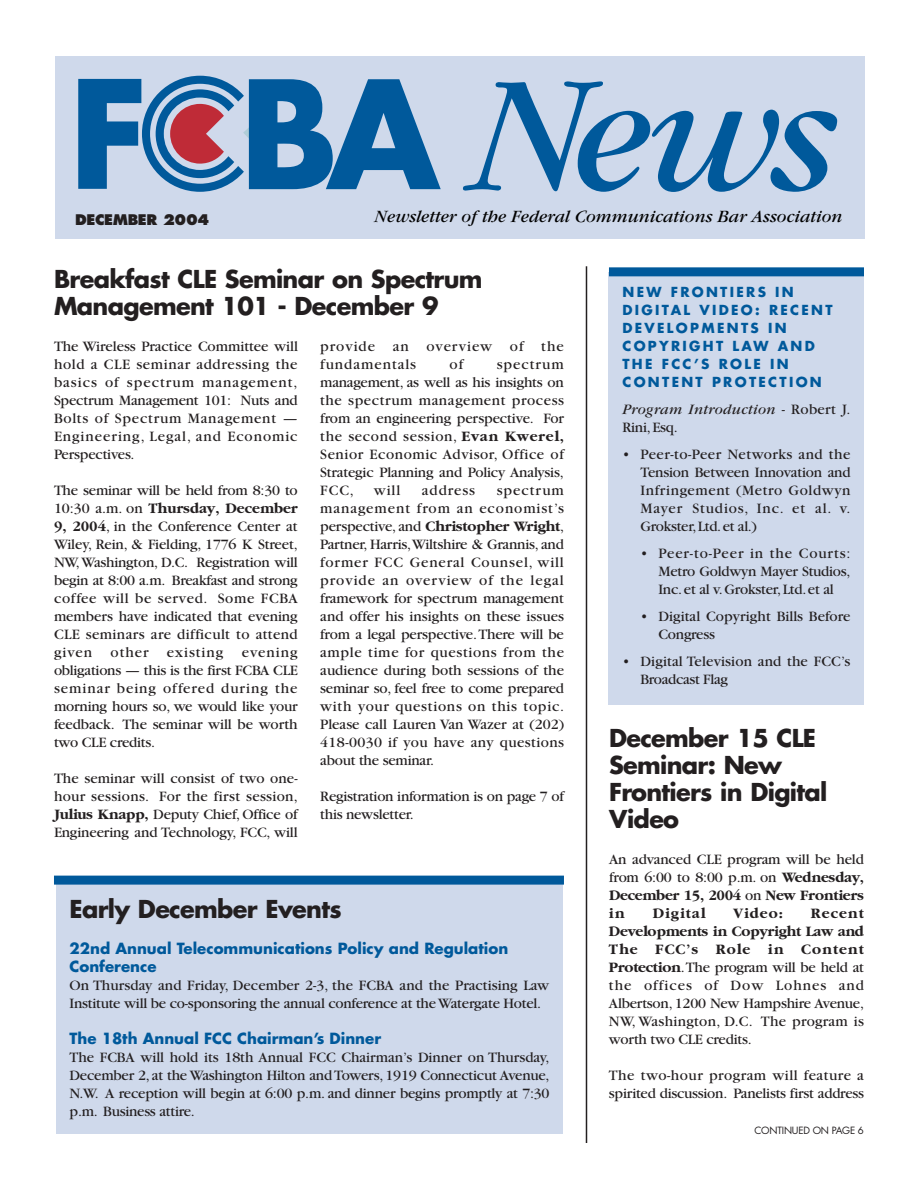
<style>
.page{position:relative;width:918px;height:1188px;background:#fff}
.page>*{position:absolute;margin:0;border:0;box-sizing:border-box;transform-origin:0 0}
.t1{font:700 24px/27px "Futura";letter-spacing:-.03em;color:#231f20}
.t2{font:italic 18px "Garamond";color:#000}
.t3{font:15px/18px "Garamond";letter-spacing:-.01em;color:#231f20;text-align:justify}
.t4{font:700 15px/18px "Futura";color:#00599b}
.t5{font:15px/18px "Garamond";letter-spacing:.01em;color:#231f20}
.t6{font:italic 15px/18px "Garamond";letter-spacing:.02em;color:#231f20}
.t7{font:15px/18px "Garamond";letter-spacing:.06em;color:#231f20}
.t8{font:700 15px "Garamond";letter-spacing:.065em;color:#231f20}
.t9{font:15px "Garamond";letter-spacing:.065em;color:#231f20}
.t10{font:800 14.25px "Futura";letter-spacing:-.025em;color:#231f20}
.t11{font:700 13.5px/18px "Futura";letter-spacing:.17em;color:#00599b}
.t12{font:9.75px "Futura";letter-spacing:-.02em;color:#231f20}
.s1{font-weight:700}
.s2{font-style:normal}
</style>
<div class="page">
<div style="left:55px;top:56px;width:810px;height:183px;background:#cfd9eb"></div>
<svg style="left:78px;top:76px;width:363px;height:116px"></svg>
<svg style="left:463px;top:81px;width:374px;height:111px"></svg>
<hr style="left:586px;top:266px;width:1px;height:877px;background:#231f20">
<div style="left:56px;top:879px;width:507px;height:255px;background:#cfd9eb"></div>
<div style="left:54px;top:876px;width:510px;height:9px;background:#00599b"></div>
<div style="left:609px;top:272px;width:255px;height:433px;background:#cfd9eb"></div>
<div style="left:609px;top:267px;width:255px;height:9px;background:#00599b"></div>
<p class="t10" style="left:75px;top:213px;width:136px">DECEMBER 2004</p>
<p class="t2" style="left:375px;top:211px;width:469px">Newsletter of the Federal Communications Bar Association</p>
<h1 class="t1" style="left:54px;top:268px;width:430px">Breakfast CLE Seminar on Spectrum<br>Management 101 - December 9</h1>
<p class="t3" style="left:54px;top:339px;width:245px">The Wireless Practice Committee will hold a CLE seminar addressing the basics of spectrum management, Spectrum Management 101: Nuts and Bolts of Spectrum Management — Engineering, Legal, and Economic Perspectives.</p>
<p class="t3" style="left:54px;top:483px;width:245px">The seminar will be held from 8:30 to 10:30 a.m. on <span class="s1">Thursday, December 9, 2004</span>, in the Conference Center at Wiley, Rein, &amp; Fielding, 1776 K Street, NW,Washington, D.C. Registration will begin at 8:00 a.m. Breakfast and strong coffee will be served. Some FCBA members have indicated that evening CLE seminars are difficult to attend given other existing evening obligations — this is the first FCBA CLE seminar being offered during the morning hours so, we would like your feedback. The seminar will be worth two CLE credits.</p>
<p class="t3" style="left:54px;top:771px;width:245px">The seminar will consist of two one&shy;hour sessions. For the first session, <span class="s1">Julius Knapp,</span> Deputy Chief, Office of Engineering and Technology, FCC, will</p>
<p class="t7" style="left:320px;top:339px;width:245px">provide an overview of the fundamentals</p>
<p class="t3" style="left:450px;top:357px;width:15px">of</p>
<p class="t3" style="left:320px;top:357px;width:245px;text-indent:176px">spectrum management, as well as his insights on the spectrum management process from an engineering perspective. For the second session, <span class="s1">Evan Kwerel, </span>Senior Economic Advisor, Office of Strategic Planning and Policy Analysis, FCC,</p>
<p class="t3" style="left:374px;top:483px;width:28px">will</p>
<p class="t9" style="left:422px;top:485px;width:55px">address</p>
<p class="t3" style="left:320px;top:483px;width:245px;text-indent:176px">spectrum management from an economist’s perspective, and <span class="s1">Christopher Wright</span>, Partner, Harris,Wiltshire &amp; Grannis, and former FCC General Counsel, will provide an overview of the legal framework for spectrum management and offer his insights on these issues from a legal perspective.There will be ample time for questions from the audience during both sessions of the seminar so, feel free to come prepared with your questions on this topic.<br>Please call Lauren Van Wazer at (202)<br>418-0030 if you have any questions about the seminar.</p>
<p class="t3" style="left:320px;top:789px;width:245px">Registration information is on page 7 of this newsletter.</p>
<h1 class="t1" style="left:70px;top:898px;width:274px">Early December Events</h1>
<p class="t4" style="left:70px;top:941px;width:440px">22nd Annual Telecommunications Policy and Regulation<br>Conference</p>
<p class="t3" style="left:70px;top:978px;width:481px">On Thursday and Friday, December 2-3, the FCBA and the Practising Law<br>Institute will be co-sponsoring the annual conference at the Watergate Hotel.</p>
<p class="t4" style="left:70px;top:1031px;width:313px">The 18th Annual FCC Chairman’s Dinner</p>
<p class="t3" style="left:70px;top:1050px;width:482px">The FCBA will hold its 18th Annual FCC Chairman’s Dinner on Thursday, December 2, at the Washington Hilton and Towers, 1919 Connecticut Avenue, N.W. A reception will begin at 6:00 p.m. and dinner begins promptly at 7:30 p.m. Business attire.</p>
<p class="t11" style="left:622px;top:284px;width:212px">NEW FRONTIERS IN<br>DIGITAL VIDEO: RECENT<br>DEVELOPMENTS IN<br>COPYRIGHT LAW AND<br>THE FCC’S ROLE IN<br>CONTENT PROTECTION</p>
<p class="t6" style="left:622px;top:402px;width:230px">Program Introduction <span class="s2">- Robert J.<br>Rini,Esq.</span></p>
<p class="t3" style="left:640px;top:447px;width:212px;text-indent:-18px">• Peer-to-Peer Networks and the Tension Between Innovation and Infringement (Metro Goldwyn Mayer Studios, Inc. et al. v.<br>Grokster,Ltd.et al.)</p>
<p class="t3" style="left:658px;top:546px;width:194px;text-indent:-18px">• Peer-to-Peer in the Courts:<br>Metro Goldwyn Mayer Studios, Inc.et al v.Grokster,Ltd.et al</p>
<p class="t3" style="left:658px;top:609px;width:193px;text-indent:-18px">• Digital Copyright Bills Before<br>Congress</p>
<p class="t5" style="left:640px;top:654px;width:211px;text-indent:-18px">• Digital Television and the FCC’s<br>Broadcast Flag</p>
<h1 class="t1" style="left:609px;top:727px;width:220px">December 15 CLE<br>Seminar: New<br>Frontiers in Digital<br>Video</h1>
<p class="t3" style="left:609px;top:852px;width:257px">An advanced CLE program will be held from 6:00 to 8:00 p.m. on <span class="s1">Wednesday, December 15, 2004</span> on <span class="s1">New Frontiers in</span></p>
<p class="t8" style="left:653px;top:907px;width:54px">Digital</p>
<p class="t8" style="left:734px;top:907px;width:51px">Video:</p>
<p class="t3" style="left:609px;top:906px;width:257px;text-indent:202px"><span class="s1">Recent Developments in Copyright Law and The FCC’s Role in Content Protection</span>.The program will be held at the offices of Dow Lohnes and Albertson, 1200 New Hampshire Avenue, NW, Washington, D.C. The program is worth two CLE credits.</p>
<p class="t3" style="left:609px;top:1068px;width:257px">The two-hour program will feature a spirited discussion. Panelists first address</p>
<p class="t12" style="left:755px;top:1126px;width:111px">CONTINUED ON PAGE 6</p>
</div>
